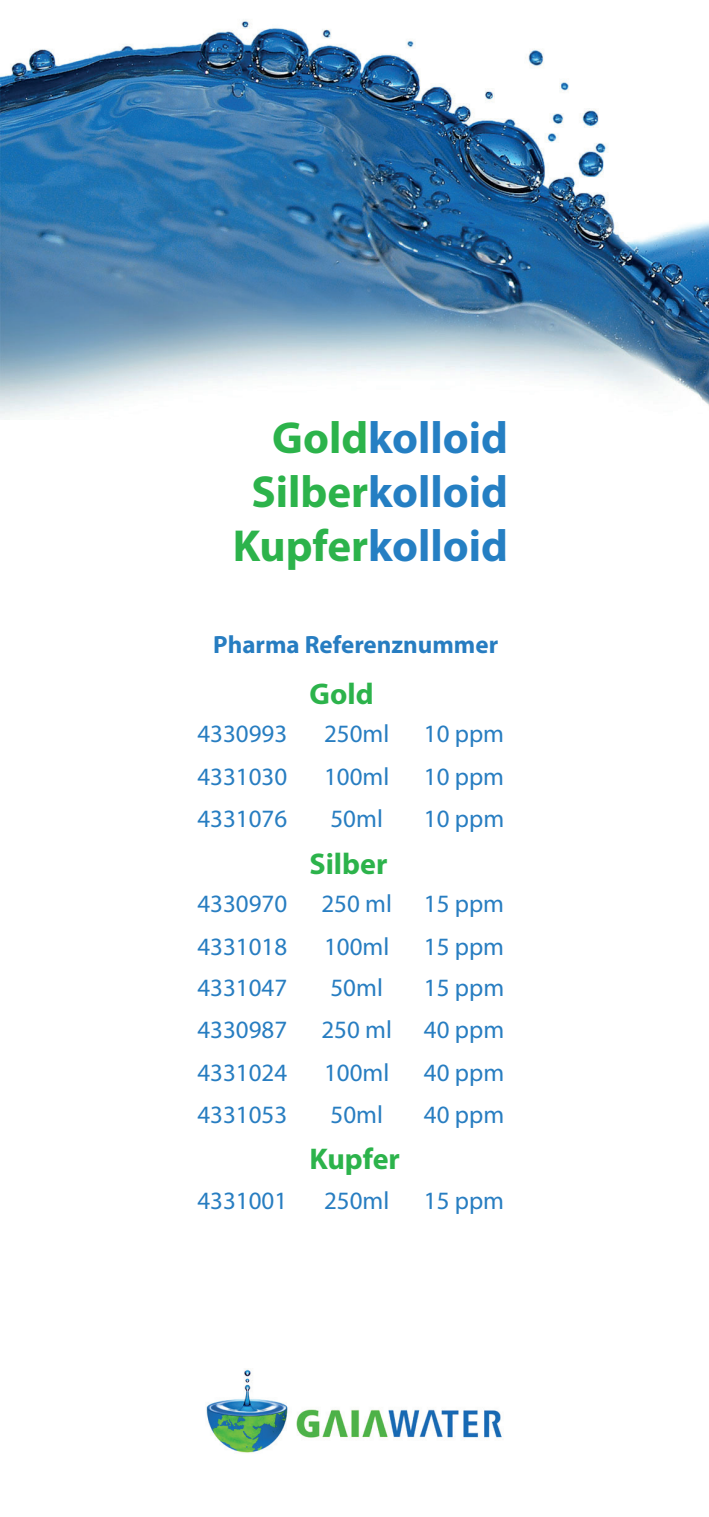
<style>
.page{position:relative;width:709px;height:1517px;background:#fff}
.page>*{position:absolute;margin:0;border:0;box-sizing:border-box;transform-origin:0 0}
.t1{font:700 45px/54px "Myriad Pro";color:#257fc3;text-align:right}
.t2{font:700 30px "Myriad Pro";color:#2cb34b}
.t3{font:25px "Myriad Pro";color:#277dc1}
.t4{font:700 25px "Myriad Pro";color:#277dc1}
.s1{color:#2cb34b}
</style>
<div class="page">
<img style="left:0;top:19px;width:709px;height:400px">
<img style="left:206px;top:1369px;width:296px;height:84px">
<h1 class="t1" style="left:233px;top:410px;width:277px"><span class="s1">Gold</span>kolloid<br><span class="s1">Silber</span>kolloid<br><span class="s1">Kupfer</span>kolloid</h1>
<p class="t4" style="left:213px;top:628px;width:286px">Pharma Referenznummer</p>
<p class="t2" style="left:309px;top:674px;width:66px">Gold</p>
<p class="t3" style="left:197px;top:718px;width:91px">4330993</p>
<p class="t3" style="left:324px;top:718px;width:67px">250ml</p>
<p class="t3" style="left:424px;top:718px;width:82px">10 ppm</p>
<p class="t3" style="left:197px;top:761px;width:91px">4331030</p>
<p class="t3" style="left:324px;top:761px;width:67px">100ml</p>
<p class="t3" style="left:424px;top:761px;width:82px">10 ppm</p>
<p class="t3" style="left:197px;top:803px;width:91px">4331076</p>
<p class="t3" style="left:330px;top:803px;width:54px">50ml</p>
<p class="t3" style="left:424px;top:803px;width:82px">10 ppm</p>
<p class="t2" style="left:309px;top:844px;width:79px">Silber</p>
<p class="t3" style="left:197px;top:888px;width:91px">4330970</p>
<p class="t3" style="left:321px;top:888px;width:72px">250 ml</p>
<p class="t3" style="left:424px;top:888px;width:82px">15 ppm</p>
<p class="t3" style="left:197px;top:931px;width:91px">4331018</p>
<p class="t3" style="left:324px;top:931px;width:67px">100ml</p>
<p class="t3" style="left:424px;top:931px;width:82px">15 ppm</p>
<p class="t3" style="left:197px;top:971px;width:91px">4331047</p>
<p class="t3" style="left:330px;top:971px;width:54px">50ml</p>
<p class="t3" style="left:424px;top:971px;width:82px">15 ppm</p>
<p class="t3" style="left:197px;top:1014px;width:91px">4330987</p>
<p class="t3" style="left:321px;top:1014px;width:72px">250 ml</p>
<p class="t3" style="left:424px;top:1014px;width:82px">40 ppm</p>
<p class="t3" style="left:197px;top:1056px;width:91px">4331024</p>
<p class="t3" style="left:324px;top:1056px;width:67px">100ml</p>
<p class="t3" style="left:424px;top:1056px;width:82px">40 ppm</p>
<p class="t3" style="left:197px;top:1099px;width:91px">4331053</p>
<p class="t3" style="left:330px;top:1099px;width:54px">50ml</p>
<p class="t3" style="left:424px;top:1099px;width:82px">40 ppm</p>
<p class="t2" style="left:309px;top:1139px;width:92px">Kupfer</p>
<p class="t3" style="left:197px;top:1184px;width:91px">4331001</p>
<p class="t3" style="left:324px;top:1184px;width:67px">250ml</p>
<p class="t3" style="left:424px;top:1184px;width:82px">15 ppm</p>
</div>
